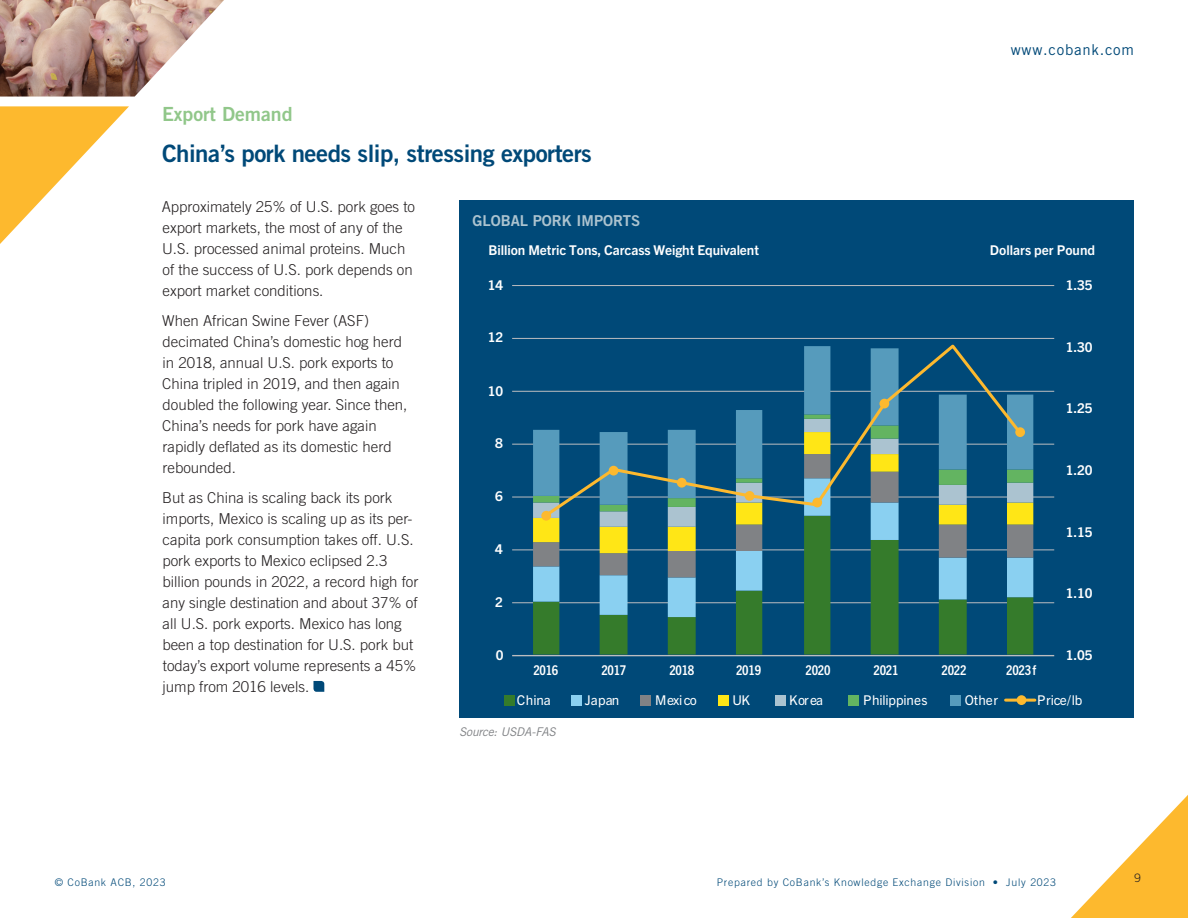
<style>
.page{position:relative;width:1188px;height:918px;background:#fff}
.page>*{position:absolute;margin:0;border:0;box-sizing:border-box;transform-origin:0 0}
.t1{font:24px "Trade Gothic LT Std Bd 2";letter-spacing:-.02em;color:#004978}
.t2{font:19.5px "Trade Gothic LT Std Bd 2";color:#91c78a}
.t3{font:300 15px/21px "Trade Gothic LT Std";color:#231f20}
.t4{font:15px "Trade Gothic LT Std Bd 2";color:#acc3cf}
.t5{font:15px "Trade Gothic LT Std";letter-spacing:.05em;color:#004978}
.t6{font:700 13.5px "Trade Gothic Next LT Pro";letter-spacing:-.005em;color:#fff}
.t7{font:13.5px "Trade Gothic Next LT Pro";letter-spacing:-.005em;color:#fff}
.t8{font:700 condensed 13.5px "Trade Gothic Next LT Pro";letter-spacing:-.02em;color:#fff}
.t9{font:italic 12px "Trade Gothic LT Std";letter-spacing:-.015em;color:#808285}
.t10{font:300 11.7px "Trade Gothic LT Std";color:#231f20}
.t11{font:300 10.5px "Trade Gothic LT Std";letter-spacing:.07em;color:#004978}
</style>
<div class="page">
<svg style="left:0;top:106px;width:129px;height:138px"></svg>
<svg style="left:1071px;top:795px;width:117px;height:123px"></svg>
<img style="left:0;top:0;width:224px;height:97px">
<svg style="left:313px;top:681px;width:11px;height:11px"></svg>
<div style="left:459px;top:201px;width:675px;height:517px;background:#004978"></div>
<hr style="left:512px;top:602px;width:542px;height:1px;background:#bcbdc0">
<hr style="left:512px;top:550px;width:542px;height:1px;background:#bcbdc0">
<hr style="left:512px;top:497px;width:542px;height:1px;background:#bcbdc0">
<hr style="left:512px;top:444px;width:542px;height:1px;background:#bcbdc0">
<hr style="left:512px;top:391px;width:542px;height:1px;background:#bcbdc0">
<hr style="left:512px;top:338px;width:542px;height:1px;background:#bcbdc0">
<hr style="left:512px;top:285px;width:542px;height:1px;background:#bcbdc0">
<svg style="left:533px;top:617px;width:500px;height:38px;background:#175e56"></svg>
<svg style="left:533px;top:577px;width:500px;height:40px;background:#2b7282"></svg>
<svg style="left:533px;top:553px;width:500px;height:24px;background:#306d85"></svg>
<svg style="left:533px;top:527px;width:500px;height:26px;background:#47736c"></svg>
<svg style="left:533px;top:511px;width:500px;height:16px;background:#517f74"></svg>
<svg style="left:533px;top:346px;width:500px;height:159px;background:#3b7e9a"></svg>
<hr style="left:512px;top:655px;width:542px;height:1px;background:#bcbdc0">
<svg style="left:541px;top:342px;width:483px;height:178px;background:#276783"></svg>
<hr style="left:1006px;top:699px;width:29px;height:3px;background:#fdb92e">
<div style="left:504px;top:695px;width:10px;height:10px;background:#357b2b"></div>
<div style="left:571px;top:695px;width:11px;height:10px;background:#8ad0f1"></div>
<div style="left:640px;top:695px;width:10px;height:10px;background:#808285"></div>
<div style="left:718px;top:695px;width:11px;height:10px;background:#ffe616"></div>
<div style="left:775px;top:695px;width:10px;height:10px;background:#abc3d0"></div>
<div style="left:848px;top:695px;width:11px;height:10px;background:#63b461"></div>
<div style="left:951px;top:695px;width:10px;height:10px;background:#569bbc"></div>
<div style="left:1015px;top:427px;width:10px;height:10px;background:#fdb92e;border-radius:50%"></div>
<div style="left:812px;top:498px;width:10px;height:9px;background:#fdb92e;border-radius:50%"></div>
<div style="left:880px;top:399px;width:9px;height:9px;background:#fdb92e;border-radius:50%"></div>
<div style="left:745px;top:491px;width:10px;height:10px;background:#fdb92e;border-radius:50%"></div>
<div style="left:677px;top:478px;width:10px;height:10px;background:#fdb92e;border-radius:50%"></div>
<div style="left:609px;top:466px;width:9px;height:10px;background:#fdb92e;border-radius:50%"></div>
<div style="left:541px;top:511px;width:10px;height:10px;background:#fdb92e;border-radius:50%"></div>
<div style="left:1017px;top:695px;width:9px;height:10px;background:#fdb92e;border-radius:50%"></div>
<h2 class="t2" style="left:162px;top:102px;width:132px">Export Demand</h2>
<h1 class="t1" style="left:162px;top:138px;width:431px">China’s pork needs slip, stressing exporters</h1>
<p class="t5" style="left:1011px;top:41px;width:125px">www.cobank.com</p>
<p class="t3" style="left:162px;top:196px;width:255px">Approximately 25% of U.S. pork goes to export markets, the most of any of the U.S. processed animal proteins. Much of the success of U.S. pork depends on export market conditions.</p>
<p class="t3" style="left:162px;top:310px;width:247px">When African Swine Fever (ASF) decimated China’s domestic hog herd in 2018, annual U.S. pork exports to<br>China tripled in 2019, and then again doubled the following year. Since then,<br>China’s needs for pork have again rapidly deflated as its domestic herd rebounded.</p>
<p class="t3" style="left:162px;top:487px;width:258px">But as China is scaling back its pork imports, Mexico is scaling up as its per&shy;capita pork consumption takes off. U.S. pork exports to Mexico eclipsed 2.3 billion pounds in 2022, a record high for any single destination and about 37% of all U.S. pork exports. Mexico has long been a top destination for U.S. pork but today’s export volume represents a 45% jump from 2016 levels.</p>
<p class="t4" style="left:472px;top:211px;width:170px">GLOBAL PORK IMPORTS</p>
<p class="t6" style="left:489px;top:240px;width:272px">Billion Metric Tons, Carcass Weight Equivalent</p>
<p class="t6" style="left:990px;top:240px;width:107px">Dollars per Pound</p>
<p class="t6" style="left:488px;top:276px;width:17px">14</p>
<p class="t6" style="left:488px;top:328px;width:17px">12</p>
<p class="t6" style="left:488px;top:382px;width:17px">10</p>
<p class="t6" style="left:495px;top:434px;width:9px">8</p>
<p class="t6" style="left:495px;top:487px;width:9px">6</p>
<p class="t6" style="left:495px;top:540px;width:9px">4</p>
<p class="t6" style="left:495px;top:593px;width:9px">2</p>
<p class="t6" style="left:1066px;top:276px;width:28px">1.35</p>
<p class="t6" style="left:1066px;top:338px;width:28px">1.30</p>
<p class="t6" style="left:1066px;top:399px;width:28px">1.25</p>
<p class="t6" style="left:1066px;top:461px;width:28px">1.20</p>
<p class="t6" style="left:1066px;top:522px;width:28px">1.15</p>
<p class="t6" style="left:1066px;top:584px;width:28px">1.10</p>
<p class="t6" style="left:496px;top:646px;width:9px">0</p>
<p class="t6" style="left:1066px;top:645px;width:28px">1.05</p>
<p class="t8" style="left:533px;top:661px;width:26px">2016</p>
<p class="t8" style="left:601px;top:661px;width:26px">2017</p>
<p class="t8" style="left:669px;top:661px;width:26px">2018</p>
<p class="t8" style="left:736px;top:661px;width:26px">2019</p>
<p class="t8" style="left:806px;top:661px;width:26px">2020</p>
<p class="t8" style="left:874px;top:661px;width:26px">2021</p>
<p class="t8" style="left:942px;top:661px;width:26px">2022</p>
<p class="t8" style="left:1006px;top:661px;width:32px">2023f</p>
<p class="t7" style="left:517px;top:690px;width:35px">China</p>
<p class="t7" style="left:585px;top:690px;width:36px">Japan</p>
<p class="t7" style="left:655px;top:690px;width:43px">Mexico</p>
<p class="t7" style="left:732px;top:690px;width:19px">UK</p>
<p class="t7" style="left:789px;top:690px;width:35px">Korea</p>
<p class="t7" style="left:863px;top:690px;width:66px">Philippines</p>
<p class="t7" style="left:965px;top:690px;width:35px">Other</p>
<p class="t7" style="left:1037px;top:690px;width:47px">Price/lb</p>
<p class="t9" style="left:459px;top:725px;width:98px">Source: USDA-FAS</p>
<p class="t11" style="left:55px;top:876px;width:112px">© CoBank ACB, 2023</p>
<p class="t11" style="left:717px;top:876px;width:341px">Prepared by CoBank’s Knowledge Exchange Division • July 2023</p>
<p class="t10" style="left:1134px;top:871px;width:8px">9</p>
</div>
